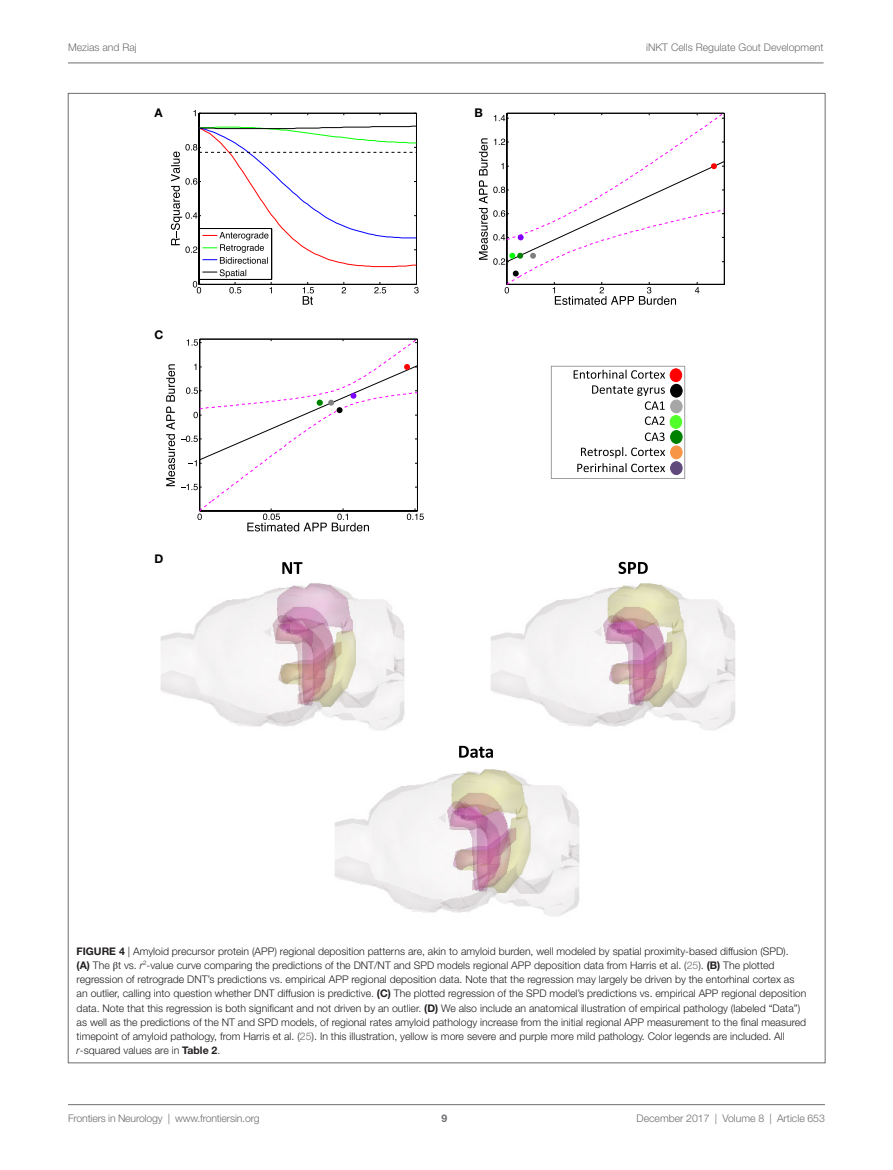
<style>
.page{position:relative;width:893px;height:1170px;background:#fff}
.page>*{position:absolute;margin:0;border:0;box-sizing:border-box;transform-origin:0 0}
.t1{font:700 12px "Helvetica Neue LT Std";color:#000}
.t2{font:300 10.5px/14.2px "Helvetica Neue LT Std";color:#231f20}
.t3{font:300 10.5px "Helvetica Neue LT Std";color:#6c6d70}
.t4{font:700 10.5px "Helvetica Neue LT Std";color:#6c6d70}
.s1{font-weight:700}
.s2{font-family:"STIX General";font-weight:400}
.s3{font-style:italic}
.s4{color:#6c6d70}
</style>
<div class="page">
<svg style="left:193px;top:110px;width:8px;height:6px"></svg>
<hr style="left:199px;top:113px;width:217px;height:1px;background:#000">
<hr style="left:199px;top:113px;width:1px;height:171px;background:#000">
<hr style="left:416px;top:113px;width:1px;height:171px;background:#000">
<svg style="left:171px;top:125px;width:248px;height:180px"></svg>
<svg style="left:479px;top:113px;width:246px;height:192px"></svg>
<svg style="left:166px;top:364px;width:9px;height:122px"></svg>
<svg style="left:181px;top:339px;width:243px;height:192px"></svg>
<svg style="left:551px;top:366px;width:134px;height:113px"></svg>
<img style="left:160px;top:583px;width:245px;height:147px">
<img style="left:491px;top:583px;width:245px;height:147px">
<img style="left:335px;top:769px;width:245px;height:147px">
<svg style="left:282px;top:562px;width:20px;height:12px"></svg>
<svg style="left:618px;top:561px;width:30px;height:13px"></svg>
<svg style="left:459px;top:745px;width:34px;height:12px"></svg>
<hr style="left:68px;top:1104px;width:757px;height:1px;background:#6c6d70">
<hr style="left:68px;top:63px;width:755px;height:1px;background:#6c6d70">
<p class="t3" style="left:68px;top:41px;width:70px">Mezias and Raj</p>
<p class="t3" style="left:646px;top:41px;width:179px">iNKT Cells Regulate Gout Development</p>
<p class="t1" style="left:154px;top:105px;width:10px">A</p>
<p class="t1" style="left:474px;top:105px;width:10px">B</p>
<p class="t1" style="left:154px;top:327px;width:10px">C</p>
<p class="t1" style="left:154px;top:551px;width:10px">D</p>
<p class="t2" style="left:77px;top:943px;width:731px"><span class="s1">FIGURE 4</span> | Amyloid precursor protein (APP) regional deposition patterns are, akin to amyloid burden, well modeled by spatial proximity-based diffusion (SPD).<br><span class="s1">(A)</span> The <span class="s2">β</span>t vs. <span class="s3">r</span><sup>2</sup>-value curve comparing the predictions of the DNT/NT and SPD models regional APP deposition data from Harris et al. (<span class="s4">25</span>). <span class="s1">(B)</span> The plotted regression of retrograde DNT’s predictions vs. empirical APP regional deposition data. Note that the regression may largely be driven by the entorhinal cortex as an outlier, calling into question whether DNT diffusion is predictive. <span class="s1">(C)</span> The plotted regression of the SPD model’s predictions vs. empirical APP regional deposition data. Note that this regression is both significant and not driven by an outlier. <span class="s1">(D)</span> We also include an anatomical illustration of empirical pathology (labeled “Data”) as well as the predictions of the NT and SPD models, of regional rates amyloid pathology increase from the initial regional APP measurement to the final measured timepoint of amyloid pathology, from Harris et al. (<span class="s4">25</span>). In this illustration, yellow is more severe and purple more mild pathology. Color legends are included. All <span class="s3">r</span>-squared values are in <span class="s1">TABLE 2</span>.</p>
<p class="t3" style="left:68px;top:1111px;width:193px">Frontiers in Neurology | www.frontiersin.org</p>
<p class="t3" style="left:636px;top:1111px;width:190px">December 2017 | Volume 8 | Article 653</p>
<p class="t4" style="left:441px;top:1111px;width:7px">9</p>
</div>
